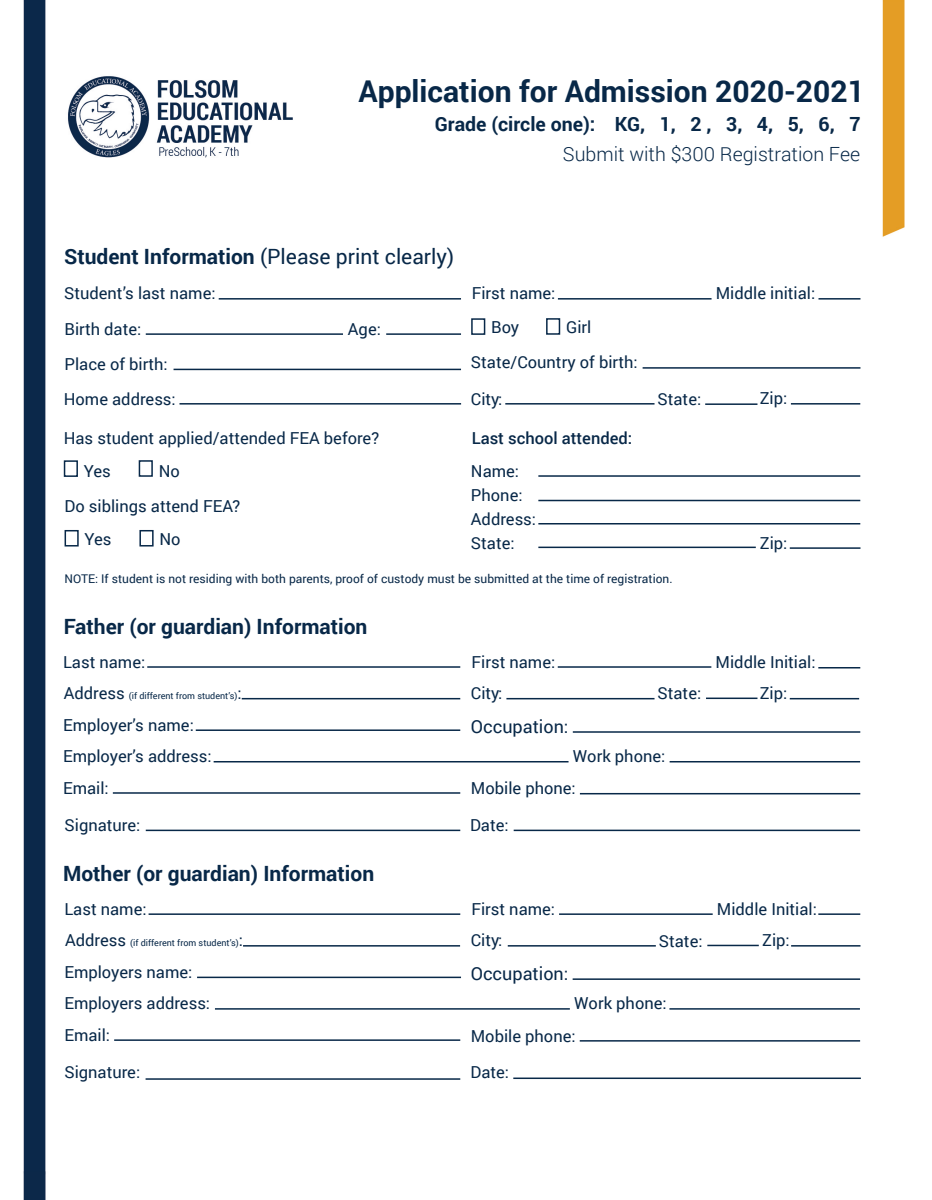
<style>
.page{position:relative;width:932px;height:1200px;background:#fff}
.page>*{position:absolute;margin:0;border:0;box-sizing:border-box;transform-origin:0 0}
.t1{font:700 30px "Roboto";color:#082848}
.t2{font:700 21px "Roboto";color:#082848}
.t3{font:21px "Roboto";color:#082848}
.t4{font:700 19.5px "Roboto";color:#082848}
.t5{font:300 19.5px "Roboto";color:#082848}
.t6{font:18px "Roboto";color:#082848}
.t7{font:16.5px "Roboto";color:#082848}
.t8{font:500 16.5px "Roboto";color:#082848}
.t9{font:12px "Roboto";color:#082848}
.t10{font:9px "Roboto";color:#082848}
.s1{font-weight:700}
.s2{font-size:16.5px}
</style>
<div class="page">
<img style="left:23px;top:0;width:882px;height:1199px">
<hr style="left:219px;top:298px;width:242px;height:1px;background:#082848">
<hr style="left:557px;top:298px;width:154px;height:1px;background:#082848">
<hr style="left:557px;top:666px;width:154px;height:1px;background:#082848">
<hr style="left:642px;top:367px;width:218px;height:1px;background:#082848">
<hr style="left:705px;top:403px;width:52px;height:2px;background:#082848">
<hr style="left:705px;top:697px;width:52px;height:2px;background:#082848">
<hr style="left:790px;top:403px;width:70px;height:1px;background:#082848">
<hr style="left:789px;top:697px;width:69px;height:2px;background:#082848">
<hr style="left:789px;top:547px;width:71px;height:1px;background:#082848">
<hr style="left:818px;top:298px;width:42px;height:1px;background:#082848">
<hr style="left:818px;top:666px;width:42px;height:2px;background:#082848">
<hr style="left:146px;top:333px;width:197px;height:2px;background:#082848">
<hr style="left:173px;top:368px;width:288px;height:2px;background:#082848">
<hr style="left:179px;top:403px;width:282px;height:1px;background:#082848">
<hr style="left:242px;top:697px;width:218px;height:2px;background:#082848">
<hr style="left:147px;top:666px;width:313px;height:1px;background:#082848">
<hr style="left:196px;top:729px;width:264px;height:1px;background:#082848">
<hr style="left:213px;top:760px;width:355px;height:2px;background:#082848">
<hr style="left:113px;top:792px;width:347px;height:1px;background:#082848">
<hr style="left:146px;top:829px;width:314px;height:1px;background:#082848">
<hr style="left:513px;top:829px;width:346px;height:1px;background:#082848">
<hr style="left:145px;top:1077px;width:315px;height:2px;background:#082848">
<hr style="left:579px;top:792px;width:281px;height:2px;background:#082848">
<hr style="left:572px;top:731px;width:288px;height:1px;background:#082848">
<hr style="left:538px;top:475px;width:322px;height:1px;background:#082848">
<hr style="left:538px;top:499px;width:322px;height:2px;background:#082848">
<hr style="left:538px;top:523px;width:322px;height:1px;background:#082848">
<hr style="left:538px;top:546px;width:217px;height:2px;background:#082848">
<hr style="left:505px;top:403px;width:149px;height:1px;background:#082848">
<hr style="left:506px;top:697px;width:148px;height:2px;background:#082848">
<hr style="left:669px;top:760px;width:190px;height:2px;background:#082848">
<hr style="left:386px;top:333px;width:75px;height:2px;background:#082848">
<div style="left:471px;top:318px;width:14px;height:17px;border:2px solid #082848"></div>
<div style="left:64px;top:460px;width:14px;height:17px;border:2px solid #082848"></div>
<div style="left:64px;top:530px;width:15px;height:16px;border:2px solid #082848"></div>
<div style="left:546px;top:318px;width:14px;height:16px;border:2px solid #082848"></div>
<div style="left:139px;top:460px;width:14px;height:16px;border:2px solid #082848"></div>
<div style="left:139px;top:530px;width:14px;height:16px;border:2px solid #082848"></div>
<hr style="left:559px;top:913px;width:153px;height:1px;background:#082848">
<hr style="left:707px;top:944px;width:51px;height:1px;background:#082848">
<hr style="left:790px;top:944px;width:70px;height:2px;background:#082848">
<hr style="left:818px;top:913px;width:42px;height:1px;background:#082848">
<hr style="left:243px;top:944px;width:217px;height:2px;background:#082848">
<hr style="left:148px;top:913px;width:312px;height:1px;background:#082848">
<hr style="left:197px;top:976px;width:264px;height:1px;background:#082848">
<hr style="left:215px;top:1007px;width:354px;height:2px;background:#082848">
<hr style="left:114px;top:1039px;width:346px;height:1px;background:#082848">
<hr style="left:579px;top:1039px;width:280px;height:2px;background:#082848">
<hr style="left:572px;top:978px;width:287px;height:1px;background:#082848">
<hr style="left:507px;top:944px;width:148px;height:2px;background:#082848">
<hr style="left:669px;top:1007px;width:190px;height:2px;background:#082848">
<hr style="left:513px;top:1077px;width:347px;height:1px;background:#082848">
<p class="t1" style="left:358px;top:70px;width:507px">Application for Admission 2020-2021</p>
<p class="t4" style="left:434px;top:110px;width:427px">Grade (circle one): KG, 1, 2 , 3, 4, 5, 6, 7</p>
<p class="t5" style="left:562px;top:141px;width:298px">Submit with $300 Registration Fee</p>
<p class="t3" style="left:64px;top:242px;width:391px"><span class="s1">Student Information</span> (Please print clearly)</p>
<p class="t7" style="left:64px;top:282px;width:153px">Student’s last name:</p>
<p class="t7" style="left:471px;top:282px;width:85px">First name:</p>
<p class="t7" style="left:64px;top:317px;width:78px">Birth date:</p>
<p class="t7" style="left:64px;top:352px;width:105px">Place of birth:</p>
<p class="t7" style="left:64px;top:387px;width:113px">Home address:</p>
<p class="t7" style="left:348px;top:317px;width:34px">Age:</p>
<p class="t7" style="left:491px;top:315px;width:30px">Boy</p>
<p class="t7" style="left:566px;top:315px;width:27px">Girl</p>
<p class="t7" style="left:471px;top:351px;width:168px">State/Country of birth:</p>
<p class="t7" style="left:471px;top:387px;width:33px">City:</p>
<p class="t7" style="left:64px;top:426px;width:317px">Has student applied/attended FEA before?</p>
<p class="t8" style="left:471px;top:426px;width:162px">Last school attended:</p>
<p class="t7" style="left:84px;top:459px;width:28px">Yes</p>
<p class="t7" style="left:159px;top:459px;width:23px">No</p>
<p class="t7" style="left:64px;top:494px;width:177px">Do siblings attend FEA?</p>
<p class="t7" style="left:84px;top:527px;width:28px">Yes</p>
<p class="t7" style="left:159px;top:527px;width:23px">No</p>
<p class="t7" style="left:471px;top:459px;width:50px">Name:</p>
<p class="t7" style="left:471px;top:483px;width:53px">Phone:</p>
<p class="t7" style="left:471px;top:507px;width:67px">Address:</p>
<p class="t7" style="left:471px;top:531px;width:45px">State:</p>
<p class="t7" style="left:657px;top:387px;width:45px">State:</p>
<p class="t9" style="left:64px;top:570px;width:609px">NOTE: If student is not residing with both parents, proof of custody must be submitted at the time of registration.</p>
<p class="t2" style="left:64px;top:612px;width:305px">Father (or guardian) Information</p>
<p class="t7" style="left:63px;top:650px;width:84px">Last name:</p>
<p class="t10" style="left:64px;top:689px;width:179px"><span class="s2">Address</span> (if different from student’s)<span class="s2">:</span></p>
<p class="t7" style="left:471px;top:650px;width:85px">First name:</p>
<p class="t7" style="left:471px;top:681px;width:33px">City:</p>
<p class="t7" style="left:657px;top:681px;width:45px">State:</p>
<p class="t7" style="left:63px;top:713px;width:132px">Employer’s name:</p>
<p class="t7" style="left:63px;top:744px;width:150px">Employer’s address:</p>
<p class="t7" style="left:63px;top:776px;width:47px">Email:</p>
<p class="t7" style="left:64px;top:813px;width:77px">Signature:</p>
<p class="t7" style="left:470px;top:813px;width:40px">Date:</p>
<p class="t6" style="left:471px;top:713px;width:99px">Occupation:</p>
<p class="t7" style="left:572px;top:744px;width:94px">Work phone:</p>
<p class="t7" style="left:471px;top:776px;width:106px">Mobile phone:</p>
<p class="t2" style="left:63px;top:858px;width:312px">Mother (or guardian) Information</p>
<p class="t7" style="left:715px;top:282px;width:101px">Middle initial:</p>
<p class="t7" style="left:759px;top:387px;width:29px">Zip:</p>
<p class="t7" style="left:759px;top:531px;width:29px">Zip:</p>
<p class="t7" style="left:715px;top:650px;width:101px">Middle Initial:</p>
<p class="t7" style="left:759px;top:681px;width:29px">Zip:</p>
<p class="t7" style="left:64px;top:897px;width:84px">Last name:</p>
<p class="t7" style="left:471px;top:897px;width:85px">First name:</p>
<p class="t7" style="left:716px;top:897px;width:101px">Middle Initial:</p>
<p class="t10" style="left:65px;top:936px;width:179px"><span class="s2">Address</span> (if different from student’s)<span class="s2">:</span></p>
<p class="t7" style="left:470px;top:928px;width:33px">City:</p>
<p class="t7" style="left:658px;top:928px;width:45px">State:</p>
<p class="t7" style="left:761px;top:927px;width:29px">Zip:</p>
<p class="t7" style="left:64px;top:960px;width:129px">Employers name:</p>
<p class="t7" style="left:64px;top:991px;width:147px">Employers address:</p>
<p class="t7" style="left:64px;top:1023px;width:47px">Email:</p>
<p class="t7" style="left:64px;top:1060px;width:77px">Signature:</p>
<p class="t6" style="left:470px;top:960px;width:99px">Occupation:</p>
<p class="t7" style="left:574px;top:991px;width:94px">Work phone:</p>
<p class="t7" style="left:470px;top:1023px;width:106px">Mobile phone:</p>
<p class="t7" style="left:470px;top:1060px;width:40px">Date:</p>
</div>
